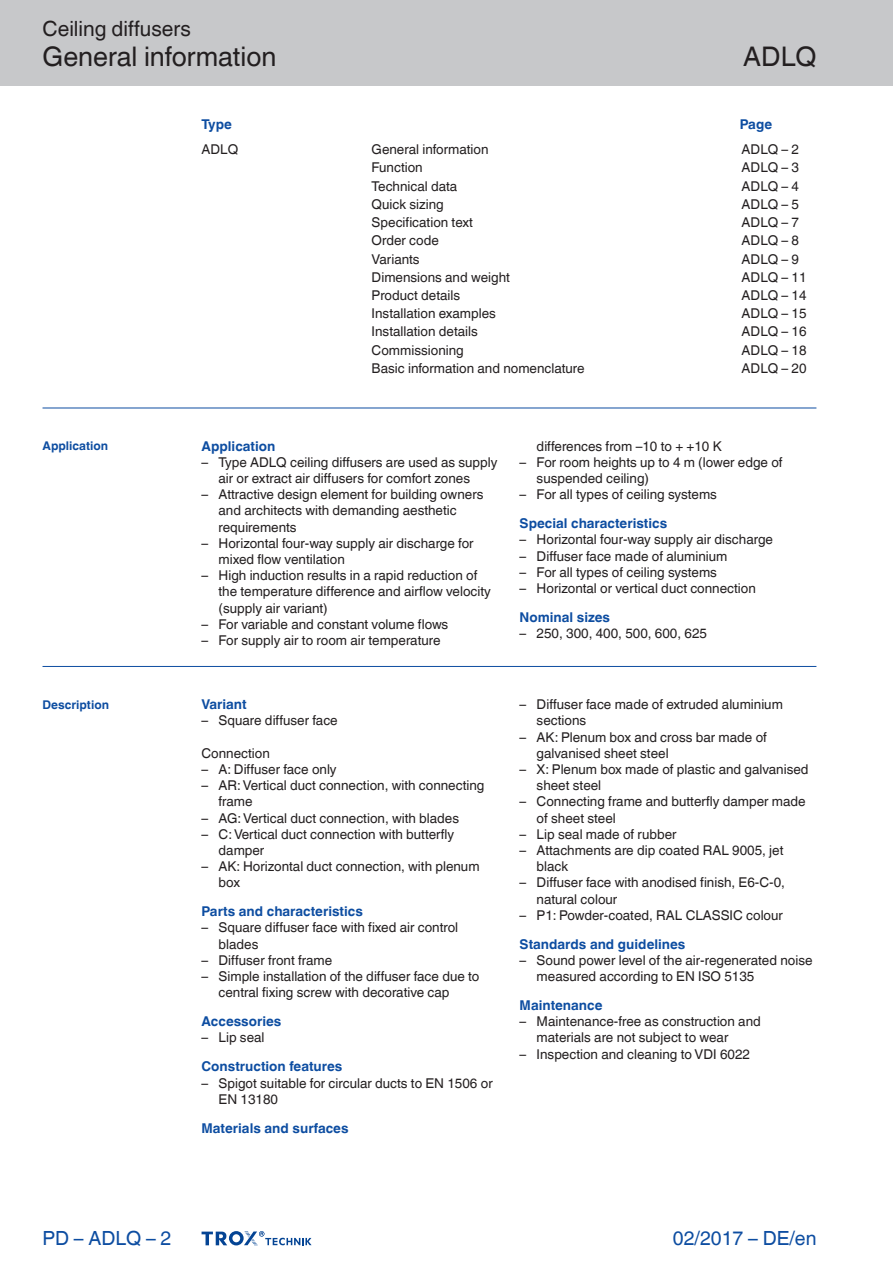
<style>
.page{position:relative;width:893px;height:1263px;background:#fff}
.page>*{position:absolute;margin:0;border:0;box-sizing:border-box;transform-origin:0 0}
.t1{font:27px "TROX Helvetica";color:#231f20}
.t2{font:21px "TROX Helvetica";color:#231f20}
.t3{font:19.5px "TROX Helvetica";color:#0d4da1}
.t4{font:13.5px/16.2px "TROX Helvetica";color:#231f20}
.t5{font:700 13.5px "TROX Helvetica";color:#0d4da1}
.t6{font:700 12px "TROX Helvetica";color:#0d4da1}
</style>
<div class="page">
<div style="left:0;top:0;width:893px;height:85px;background:#c7c8ca"></div>
<hr style="left:43px;top:408px;width:773px;height:1px;background:#0d4da1">
<hr style="left:43px;top:666px;width:773px;height:1px;background:#0d4da1">
<svg style="left:202px;top:1231px;width:110px;height:15px"></svg>
<h2 class="t2" style="left:43px;top:17px;width:150px">Ceiling diffusers</h2>
<h1 class="t1" style="left:43px;top:41px;width:235px">General information</h1>
<h1 class="t1" style="left:743px;top:41px;width:75px">ADLQ</h1>
<p class="t6" style="left:43px;top:439px;width:67px">Application</p>
<p class="t6" style="left:43px;top:698px;width:68px">Description</p>
<p class="t5" style="left:202px;top:116px;width:32px">Type</p>
<p class="t4" style="left:202px;top:142px;width:38px">ADLQ</p>
<p class="t4" style="left:372px;top:142px;width:118px">General information</p>
<p class="t4" style="left:742px;top:142px;width:59px">ADLQ – 2</p>
<p class="t4" style="left:372px;top:160px;width:53px">Function</p>
<p class="t4" style="left:742px;top:160px;width:59px">ADLQ – 3</p>
<p class="t4" style="left:372px;top:178px;width:87px">Technical data</p>
<p class="t4" style="left:742px;top:178px;width:59px">ADLQ – 4</p>
<p class="t4" style="left:372px;top:196px;width:74px">Quick sizing</p>
<p class="t4" style="left:742px;top:196px;width:59px">ADLQ – 5</p>
<p class="t4" style="left:372px;top:214px;width:103px">Specification text</p>
<p class="t4" style="left:742px;top:214px;width:59px">ADLQ – 7</p>
<p class="t4" style="left:372px;top:233px;width:69px">Order code</p>
<p class="t4" style="left:742px;top:233px;width:59px">ADLQ – 8</p>
<p class="t4" style="left:372px;top:251px;width:50px">Variants</p>
<p class="t4" style="left:742px;top:251px;width:59px">ADLQ – 9</p>
<p class="t4" style="left:372px;top:269px;width:140px">Dimensions and weight</p>
<p class="t4" style="left:742px;top:269px;width:66px">ADLQ – 11</p>
<p class="t4" style="left:372px;top:287px;width:90px">Product details</p>
<p class="t4" style="left:742px;top:287px;width:66px">ADLQ – 14</p>
<p class="t4" style="left:372px;top:305px;width:126px">Installation examples</p>
<p class="t4" style="left:742px;top:305px;width:66px">ADLQ – 15</p>
<p class="t4" style="left:372px;top:324px;width:108px">Installation details</p>
<p class="t4" style="left:742px;top:324px;width:66px">ADLQ – 16</p>
<p class="t4" style="left:372px;top:342px;width:94px">Commissioning</p>
<p class="t4" style="left:742px;top:342px;width:66px">ADLQ – 18</p>
<p class="t4" style="left:372px;top:360px;width:215px">Basic information and nomenclature</p>
<p class="t4" style="left:742px;top:360px;width:66px">ADLQ – 20</p>
<p class="t5" style="left:740px;top:116px;width:34px">Page</p>
<p class="t5" style="left:202px;top:438px;width:75px">Application</p>
<p class="t4" style="left:219px;top:454px;width:280px;text-indent:-17px">– Type ADLQ ceiling diffusers are used as supply air or extract air diffusers for comfort zones</p>
<p class="t4" style="left:219px;top:486px;width:266px;text-indent:-17px">– Attractive design element for building owners and architects with demanding aesthetic requirements</p>
<p class="t4" style="left:219px;top:535px;width:257px;text-indent:-17px">– Horizontal four-way supply air discharge for mixed flow ventilation</p>
<p class="t4" style="left:219px;top:567px;width:274px;text-indent:-17px">– High induction results in a rapid reduction of the temperature difference and airflow velocity (supply air variant)</p>
<p class="t4" style="left:202px;top:616px;width:248px">– For variable and constant volume flows</p>
<p class="t4" style="left:202px;top:632px;width:241px">– For supply air to room air temperature</p>
<p class="t5" style="left:202px;top:696px;width:47px">Variant</p>
<p class="t4" style="left:202px;top:712px;width:138px">– Square diffuser face</p>
<p class="t4" style="left:202px;top:745px;width:70px">Connection</p>
<p class="t4" style="left:202px;top:761px;width:137px">– A: Diffuser face only</p>
<p class="t4" style="left:219px;top:777px;width:267px;text-indent:-17px">– AR: Vertical duct connection, with connecting frame</p>
<p class="t4" style="left:202px;top:810px;width:259px">– AG: Vertical duct connection, with blades</p>
<p class="t4" style="left:219px;top:826px;width:237px;text-indent:-17px">– C: Vertical duct connection with butterfly damper</p>
<p class="t4" style="left:219px;top:858px;width:262px;text-indent:-17px">– AK: Horizontal duct connection, with plenum box</p>
<p class="t5" style="left:202px;top:904px;width:163px">Parts and characteristics</p>
<p class="t4" style="left:219px;top:920px;width:241px;text-indent:-17px">– Square diffuser face with fixed air control blades</p>
<p class="t4" style="left:202px;top:952px;width:132px">– Diffuser front frame</p>
<p class="t4" style="left:219px;top:968px;width:262px;text-indent:-17px">– Simple installation of the diffuser face due to central fixing screw with decorative cap</p>
<p class="t5" style="left:202px;top:1014px;width:81px">Accessories</p>
<p class="t4" style="left:202px;top:1030px;width:65px">– Lip seal</p>
<p class="t5" style="left:202px;top:1059px;width:142px">Construction features</p>
<p class="t4" style="left:219px;top:1075px;width:276px;text-indent:-17px">– Spigot suitable for circular ducts to EN 1506 or<br>EN 13180</p>
<p class="t5" style="left:202px;top:1120px;width:148px">Materials and surfaces</p>
<p class="t4" style="left:537px;top:438px;width:187px">differences from –10 to + +10 K</p>
<p class="t4" style="left:537px;top:454px;width:247px;text-indent:-17px">– For room heights up to 4 m (lower edge of suspended ceiling)</p>
<p class="t4" style="left:520px;top:486px;width:199px">– For all types of ceiling systems</p>
<p class="t5" style="left:520px;top:516px;width:149px">Special characteristics</p>
<p class="t4" style="left:520px;top:532px;width:255px">– Horizontal four-way supply air discharge</p>
<p class="t4" style="left:520px;top:548px;width:209px">– Diffuser face made of aluminium</p>
<p class="t4" style="left:520px;top:564px;width:199px">– For all types of ceiling systems</p>
<p class="t4" style="left:520px;top:580px;width:238px">– Horizontal or vertical duct connection</p>
<p class="t5" style="left:520px;top:609px;width:92px">Nominal sizes</p>
<p class="t4" style="left:520px;top:625px;width:189px">– 250, 300, 400, 500, 600, 625</p>
<p class="t4" style="left:537px;top:696px;width:248px;text-indent:-17px">– Diffuser face made of extruded aluminium sections</p>
<p class="t4" style="left:537px;top:729px;width:232px;text-indent:-17px">– AK: Plenum box and cross bar made of galvanised sheet steel</p>
<p class="t4" style="left:537px;top:761px;width:273px;text-indent:-17px">– X: Plenum box made of plastic and galvanised sheet steel</p>
<p class="t4" style="left:537px;top:793px;width:271px;text-indent:-17px">– Connecting frame and butterfly damper made of sheet steel</p>
<p class="t4" style="left:520px;top:826px;width:158px">– Lip seal made of rubber</p>
<p class="t4" style="left:537px;top:842px;width:248px;text-indent:-17px">– Attachments are dip coated RAL 9005, jet black</p>
<p class="t4" style="left:537px;top:874px;width:250px;text-indent:-17px">– Diffuser face with anodised finish, E6-C-0, natural colour</p>
<p class="t4" style="left:520px;top:907px;width:265px">– P1: Powder-coated, RAL CLASSIC colour</p>
<p class="t5" style="left:520px;top:936px;width:167px">Standards and guidelines</p>
<p class="t4" style="left:537px;top:952px;width:277px;text-indent:-17px">– Sound power level of the air-regenerated noise measured according to EN ISO 5135</p>
<p class="t5" style="left:520px;top:997px;width:84px">Maintenance</p>
<p class="t4" style="left:537px;top:1013px;width:226px;text-indent:-17px">– Maintenance-free as construction and materials are not subject to wear</p>
<p class="t4" style="left:520px;top:1046px;width:232px">– Inspection and cleaning to VDI 6022</p>
<h3 class="t3" style="left:43px;top:1227px;width:130px">PD – ADLQ – 2</h3>
<h3 class="t3" style="left:673px;top:1227px;width:145px">02/2017 – DE/en</h3>
</div>
